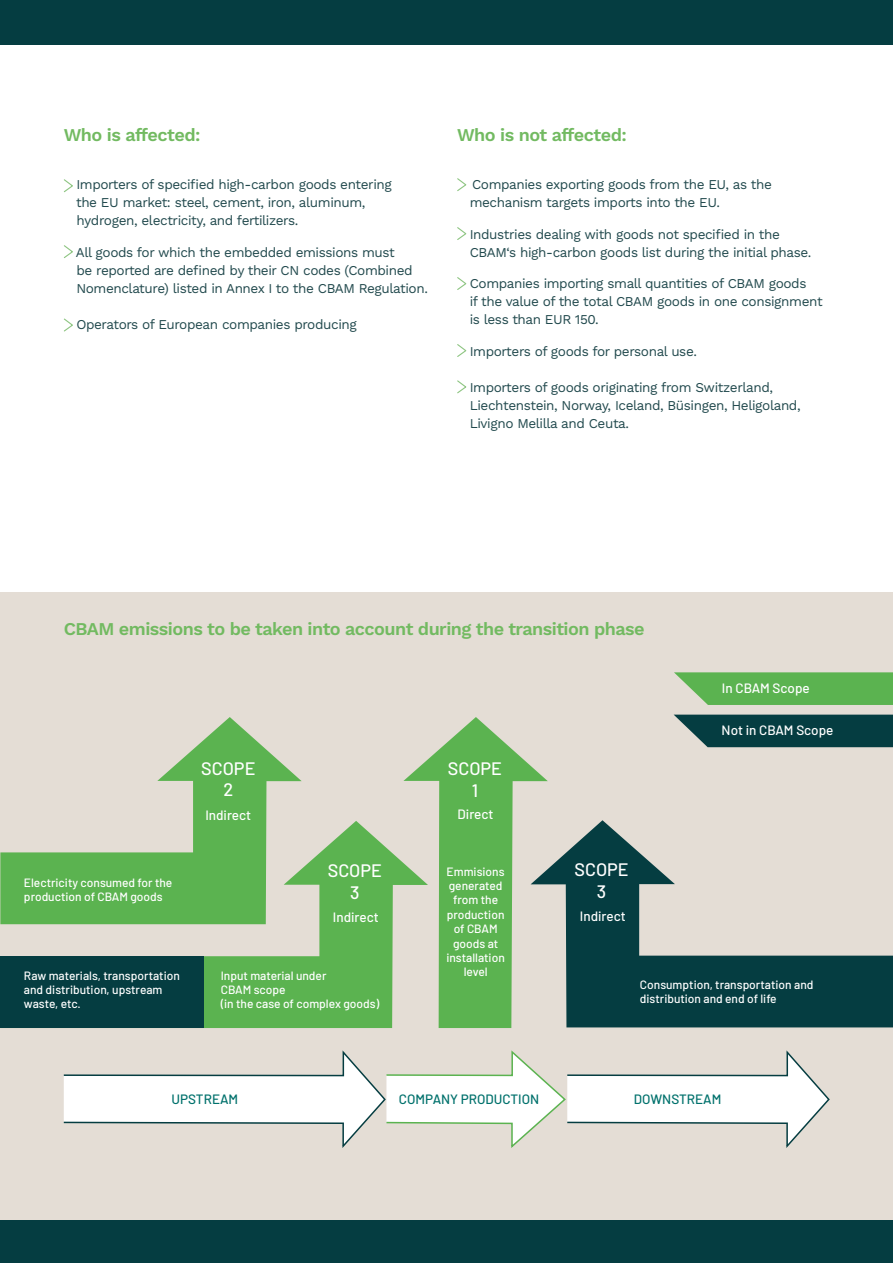
<style>
.page{position:relative;width:893px;height:1263px;background:#fff}
.page>*{position:absolute;margin:0;border:0;box-sizing:border-box;transform-origin:0 0}
.t1{font:600 18px "Work Sans";letter-spacing:-.03em;color:#72ba61}
.t2{font:500 18px/21.6px "Barlow";color:#fff;text-align:center}
.t3{font:13.5px/18px "Work Sans";letter-spacing:-.03em;color:#21494d}
.t4{font:500 13.5px "Barlow";color:#fff}
.t5{font:500 13.5px "Barlow";color:#00716c}
.t6{font:500 12px/14.4px "Barlow";color:#fff}
</style>
<div class="page">
<div style="left:0;top:1218px;width:893px;height:45px;background:#053d41"></div>
<svg style="left:64px;top:179px;width:9px;height:14px"></svg>
<svg style="left:64px;top:245px;width:9px;height:13px"></svg>
<svg style="left:64px;top:318px;width:9px;height:14px"></svg>
<svg style="left:457px;top:380px;width:10px;height:14px"></svg>
<svg style="left:457px;top:227px;width:10px;height:13px"></svg>
<svg style="left:457px;top:178px;width:10px;height:13px"></svg>
<svg style="left:457px;top:277px;width:10px;height:13px"></svg>
<svg style="left:457px;top:344px;width:10px;height:13px"></svg>
<div style="left:0;top:0;width:893px;height:45px;background:#053d41"></div>
<div style="left:0;top:592px;width:893px;height:627px;background:#e4ddd5"></div>
<svg style="left:674px;top:672px;width:219px;height:33px;background:#67b65b"></svg>
<svg style="left:157px;top:717px;width:145px;height:104px"></svg>
<svg style="left:0;top:821px;width:403px;height:207px;fill:#5bb350"></svg>
<svg style="left:548px;top:820px;width:345px;height:207px"></svg>
<svg style="left:403px;top:717px;width:145px;height:311px"></svg>
<div style="left:0;top:956px;width:204px;height:72px;background:#053d41"></div>
<svg style="left:674px;top:715px;width:219px;height:32px;background:#16494c"></svg>
<svg style="left:63px;top:1050px;width:767px;height:98px"></svg>
<h1 class="t1" style="left:64px;top:125px;width:138px">Who is affected:</h1>
<p class="t3" style="left:76px;top:176px;width:317px">Importers of specified high-carbon goods entering the EU market: steel, cement, iron, aluminum, hydrogen, electricity, and fertilizers.</p>
<p class="t3" style="left:76px;top:244px;width:354px">All goods for which the embedded emissions must<br>be reported are defined by their CN codes (Combined<br>Nomenclature) listed in Annex I to the CBAM Regulation.</p>
<p class="t3" style="left:76px;top:316px;width:282px">Operators of European companies producing</p>
<h1 class="t1" style="left:457px;top:125px;width:171px">Who is not affected:</h1>
<p class="t3" style="left:470px;top:176px;width:304px">Companies exporting goods from the EU, as the mechanism targets imports into the EU.</p>
<p class="t3" style="left:470px;top:226px;width:343px">Industries dealing with goods not specified in the<br>CBAM‘s high-carbon goods list during the initial phase.</p>
<p class="t3" style="left:470px;top:275px;width:354px">Companies importing small quantities of CBAM goods<br>if the value of the total CBAM goods in one consignment is less than EUR 150.</p>
<p class="t3" style="left:470px;top:343px;width:229px">Importers of goods for personal use.</p>
<p class="t3" style="left:470px;top:379px;width:332px">Importers of goods originating from Switzerland,<br>Liechtenstein, Norway, Iceland, Büsingen, Heligoland,<br>Livigno Melilla and Ceuta.</p>
<h1 class="t1" style="left:64px;top:618px;width:582px">CBAM emissions to be taken into account during the transition phase</h1>
<h1 class="t2" style="left:201px;top:756px;width:56px">SCOPE<br>2</h1>
<p class="t4" style="left:205px;top:805px;width:47px">Indirect</p>
<h1 class="t2" style="left:448px;top:756px;width:56px">SCOPE<br>1</h1>
<p class="t4" style="left:458px;top:805px;width:38px">Direct</p>
<p class="t4" style="left:722px;top:678px;width:89px">In CBAM Scope</p>
<p class="t4" style="left:722px;top:720px;width:113px">Not in CBAM Scope</p>
<h1 class="t2" style="left:328px;top:858px;width:56px">SCOPE<br>3</h1>
<h1 class="t2" style="left:574px;top:857px;width:56px">SCOPE<br>3</h1>
<p class="t6" style="left:446px;top:863px;width:60px;text-align:center">Emmisions generated from the production of CBAM goods at installation level</p>
<p class="t6" style="left:24px;top:874px;width:150px">Electricity consumed for the production of CBAM goods</p>
<p class="t4" style="left:580px;top:906px;width:47px">Indirect</p>
<p class="t4" style="left:333px;top:907px;width:47px">Indirect</p>
<p class="t6" style="left:24px;top:967px;width:157px">Raw materials, transportation and distribution, upstream waste, etc.</p>
<p class="t6" style="left:221px;top:967px;width:160px">Input material under<br>CBAM scope<br>(in the case of complex goods)</p>
<p class="t6" style="left:640px;top:976px;width:175px">Consumption, transportation and distribution and end of life</p>
<p class="t5" style="left:172px;top:1089px;width:68px">UPSTREAM</p>
<p class="t5" style="left:399px;top:1089px;width:142px">COMPANY PRODUCTION</p>
<p class="t5" style="left:634px;top:1089px;width:89px">DOWNSTREAM</p>
</div>
